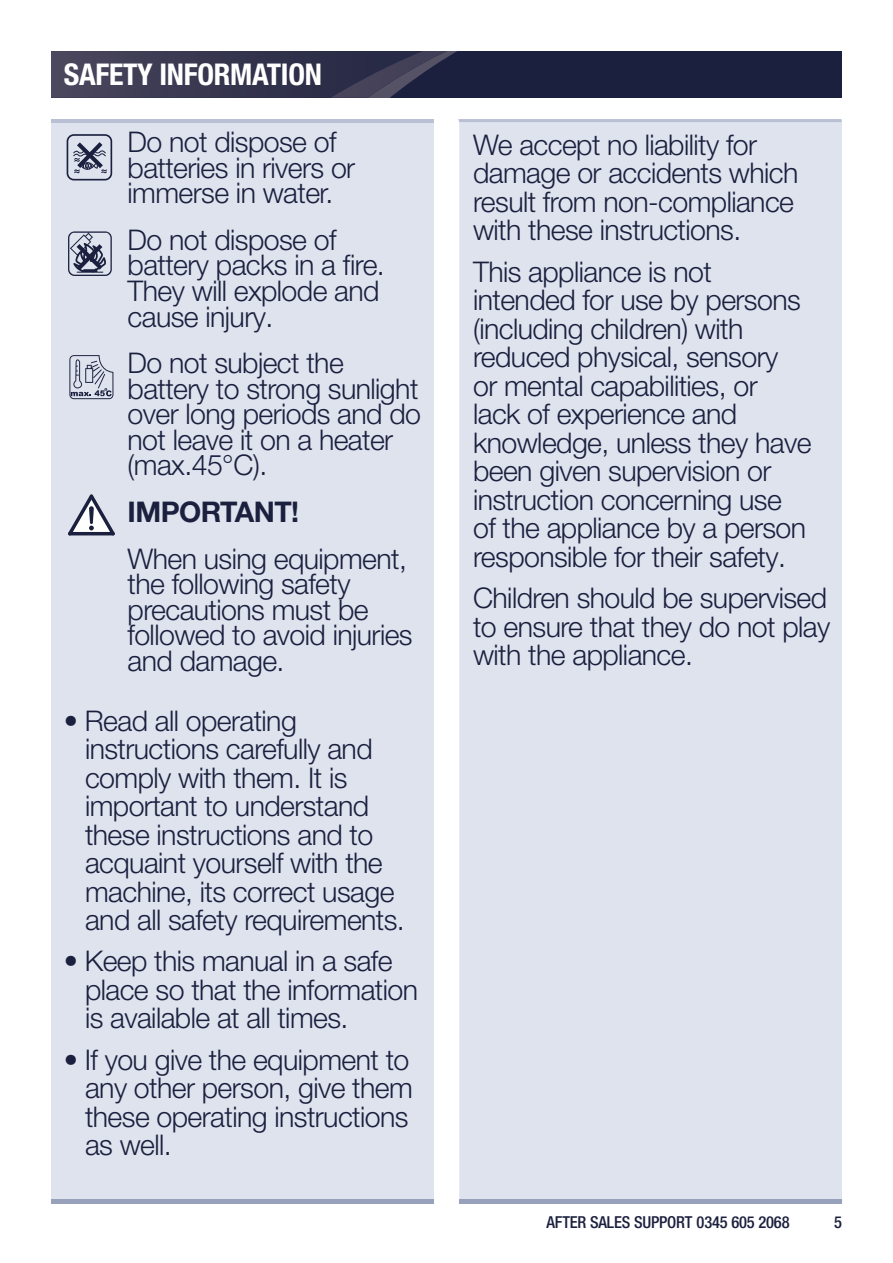
<style>
.page{position:relative;width:893px;height:1263px;background:#fff}
.page>*{position:absolute;margin:0;border:0;box-sizing:border-box;transform-origin:0 0}
.t1{font:700 condensed 30px "Helvetica Neue LT Std";letter-spacing:-.01em;color:#fff}
.t2{font:300 28.5px/28.5px "Helvetica Neue LT Pro";letter-spacing:-.02em;color:#1b203f}
.t3{font:700 28.5px "Helvetica Neue LT Pro";letter-spacing:-.02em;color:#1b203f}
.t4{font:500 condensed 16.5px "Helvetica Neue LT Std";letter-spacing:-.01em;color:#1b203f}
</style>
<div class="page">
<svg style="left:51px;top:51px;width:790px;height:47px;background:#292b47"></svg>
<div style="left:51px;top:119px;width:383px;height:1082px;background:#dfe3ee"></div>
<div style="left:459px;top:122px;width:383px;height:1077px;background:#dfe3ee"></div>
<svg style="left:68px;top:494px;width:47px;height:42px"></svg>
<hr style="left:51px;top:1199px;width:383px;height:4px;background:#97a1bb">
<hr style="left:51px;top:119px;width:383px;height:3px;background:#bac0d4">
<svg style="left:458px;top:119px;width:384px;height:3px"></svg>
<div style="left:67px;top:134px;width:45px;height:46px;border:2px solid #1b203f;border-radius:6px"></div>
<svg style="left:73px;top:142px;width:34px;height:31px"></svg>
<svg style="left:68px;top:231px;width:44px;height:45px"></svg>
<svg style="left:69px;top:355px;width:44px;height:44px"></svg>
<hr style="left:459px;top:1199px;width:383px;height:4px;background:#97a1bb">
<p class="t1" style="left:64px;top:56px;width:260px">SAFETY INFORMATION</p>
<p class="t2" style="left:128px;top:129px;width:229px;line-height:25.5px">Do not dispose of batteries in rivers or immerse in water.</p>
<p class="t2" style="left:128px;top:226px;width:259px;line-height:25.5px">Do not dispose of battery packs in a fire.<br>They will explode and cause injury.</p>
<p class="t2" style="left:128px;top:350px;width:295px;line-height:25.5px">Do not subject the battery to strong sunlight over long periods and do not leave it on a heater (max.45°C).</p>
<p class="t3" style="left:128px;top:494px;width:173px">IMPORTANT!</p>
<p class="t2" style="left:128px;top:545px;width:287px;line-height:25.5px">When using equipment, the following safety precautions must be followed to avoid injuries and damage.</p>
<p class="t2" style="left:85px;top:705px;width:321px;text-indent:-21px">• Read all operating instructions carefully and comply with them. It is important to understand these instructions and to acquaint yourself with the machine, its correct usage and all safety requirements.</p>
<p class="t2" style="left:85px;top:946px;width:334px;text-indent:-21px">• Keep this manual in a safe place so that the information is available at all times.</p>
<p class="t2" style="left:85px;top:1044px;width:329px;text-indent:-21px">• If you give the equipment to any other person, give them these operating instructions as well.</p>
<p class="t2" style="left:473px;top:130px;width:327px">We accept no liability for damage or accidents which result from non-compliance with these instructions.</p>
<p class="t2" style="left:473px;top:257px;width:340px">This appliance is not intended for use by persons (including children) with reduced physical, sensory<br>or mental capabilities, or lack of experience and knowledge, unless they have been given supervision or instruction concerning use of the appliance by a person responsible for their safety.</p>
<p class="t2" style="left:473px;top:583px;width:359px;text-align:justify">Children should be supervised to ensure that they do not play with the appliance.</p>
<p class="t4" style="left:546px;top:1212px;width:245px">AFTER SALES SUPPORT 0345 605 2068</p>
<p class="t4" style="left:834px;top:1212px;width:9px">5</p>
</div>
